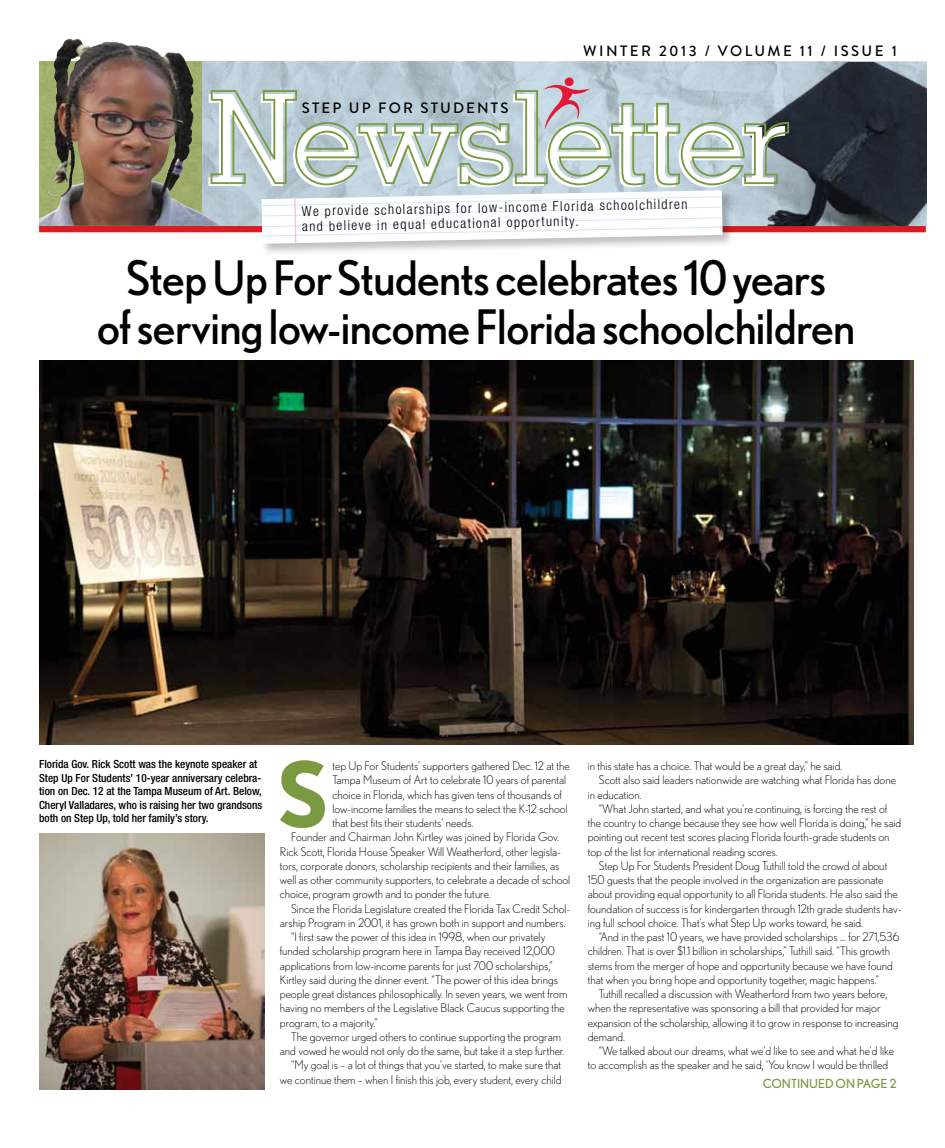
<style>
.page{position:relative;width:945px;height:1148px;background:#fff}
.page>*{position:absolute;margin:0;border:0;box-sizing:border-box;transform-origin:0 0}
.t1{font:500 127.5px "Memphis LT Std";letter-spacing:-.06em;color:#fff}
.t2{font:700 90px "Nobel";color:#7a9a41}
.t3{font:47.5px/48.8px "Nobel";letter-spacing:-.025em;color:#000;text-align:center}
.t4{font:500 15px "Brandon Grotesque";letter-spacing:.155em;color:#000}
.t5{font:300 condensed 13.75px/15.1px "Helvetica Neue LT Std";color:#000}
.t6{font:12.5px "Nobel";color:#7a9a41}
.t7{font:300 11.88px "Nobel";color:#000}
.t8{font:500 condensed 11.25px/13.5px "Helvetica Neue LT Std";color:#000}
</style>
<div class="page">
<img style="left:221px;top:61px;width:706px;height:19px">
<img style="left:741px;top:62px;width:186px;height:164px">
<img style="left:39px;top:39px;width:182px;height:187px">
<div style="left:39px;top:226px;width:887px;height:6px;background:#dd1a21"></div>
<div style="left:260px;top:189px;width:475px;height:67px;background:#000;opacity:.25"></div>
<svg style="left:565px;top:77px;width:9px;height:9px"></svg>
<svg style="left:210px;top:80px;width:580px;height:164px"></svg>
<img style="left:39px;top:360px;width:874px;height:384px">
<img style="left:39px;top:833px;width:225px;height:256px">
<p class="t4" style="left:583px;top:40px;width:315px">WINTER 2013 / VOLUME 11 / ISSUE 1</p>
<h1 class="t1" style="left:205px;top:62px;width:584px">Newsletter</h1>
<p class="t4" style="left:302px;top:97px;width:208px">STEP UP FOR STUDENTS</p>
<p class="t5" style="left:302px;top:203px;width:387px;rotate:-1deg">We provide scholarships for low-income Florida schoolchildren and believe in equal educational opportunity.</p>
<h3 class="t3" style="left:97px;top:253px;width:760px">Step Up For Students celebrates 10 years<br>of serving low-income Florida schoolchildren</h3>
<p class="t8" style="left:39px;top:757px;width:225px">Florida Gov. Rick Scott was the keynote speaker at Step Up For Students’ 10-year anniversary celebra&shy;tion on Dec. 12 at the Tampa Museum of Art. Below, Cheryl Valladares, who is raising her two grandsons both on Step Up, told her family’s story.</p>
<h2 class="t2" style="left:276px;top:741px;width:55px">S</h2>
<p class="t7" style="left:332px;top:759px;width:239px">tep Up For Students’ supporters gathered Dec. 12 at the</p>
<p class="t7" style="left:332px;top:773px;width:235px">Tampa Museum of Art to celebrate 10 years of parental</p>
<p class="t7" style="left:332px;top:787px;width:231px">choice in Florida, which has given tens of thousands of</p>
<p class="t7" style="left:332px;top:801px;width:237px">low-income families the means to select the K-12 school</p>
<p class="t7" style="left:332px;top:816px;width:143px">that best fits their students’ needs.</p>
<p class="t7" style="left:291px;top:830px;width:270px">Founder and Chairman John Kirtley was joined by Florida Gov.</p>
<p class="t7" style="left:280px;top:844px;width:283px">Rick Scott, Florida House Speaker Will Weatherford, other legisla-</p>
<p class="t7" style="left:280px;top:858px;width:281px">tors, corporate donors, scholarship recipients and their families, as</p>
<p class="t7" style="left:280px;top:873px;width:292px">well as other community supporters, to celebrate a decade of school</p>
<p class="t7" style="left:280px;top:887px;width:213px">choice, program growth and to ponder the future.</p>
<p class="t7" style="left:291px;top:901px;width:281px">Since the Florida Legislature created the Florida Tax Credit Schol-</p>
<p class="t7" style="left:280px;top:915px;width:287px">arship Program in 2001, it has grown both in support and numbers.</p>
<p class="t7" style="left:291px;top:930px;width:256px">“I first saw the power of this idea in 1998, when our privately</p>
<p class="t7" style="left:280px;top:944px;width:277px">funded scholarship program here in Tampa Bay received 12,000</p>
<p class="t7" style="left:280px;top:958px;width:274px">applications from low-income parents for just 700 scholarships,”</p>
<p class="t7" style="left:280px;top:972px;width:280px">Kirtley said during the dinner event. “The power of this idea brings</p>
<p class="t7" style="left:280px;top:987px;width:289px">people great distances philosophically. In seven years, we went from</p>
<p class="t7" style="left:280px;top:1001px;width:286px">having no members of the Legislative Black Caucus supporting the</p>
<p class="t7" style="left:280px;top:1015px;width:99px">program, to a majority.”</p>
<p class="t7" style="left:291px;top:1029px;width:271px">The governor urged others to continue supporting the program</p>
<p class="t7" style="left:280px;top:1044px;width:286px">and vowed he would not only do the same, but take it a step further.</p>
<p class="t7" style="left:291px;top:1058px;width:271px">“My goal is – a lot of things that you’ve started, to make sure that</p>
<p class="t7" style="left:280px;top:1072px;width:283px">we continue them – when I finish this job, every student, every child</p>
<p class="t7" style="left:588px;top:759px;width:256px">in this state has a choice. That would be a great day,” he said.</p>
<p class="t7" style="left:599px;top:773px;width:299px">Scott also said leaders nationwide are watching what Florida has done</p>
<p class="t7" style="left:588px;top:787px;width:56px">in education.</p>
<p class="t7" style="left:599px;top:801px;width:290px">“What John started, and what you’re continuing, is forcing the rest of</p>
<p class="t7" style="left:588px;top:816px;width:315px">the country to change because they see how well Florida is doing,” he said</p>
<p class="t7" style="left:588px;top:830px;width:303px">pointing out recent test scores placing Florida fourth-grade students on</p>
<p class="t7" style="left:588px;top:844px;width:192px">top of the list for international reading scores.</p>
<p class="t7" style="left:599px;top:858px;width:290px">Step Up For Students President Doug Tuthill told the crowd of about</p>
<p class="t7" style="left:588px;top:873px;width:297px">150 guests that the people involved in the organization are passionate</p>
<p class="t7" style="left:588px;top:887px;width:311px">about providing equal opportunity to all Florida students. He also said the</p>
<p class="t7" style="left:588px;top:901px;width:316px">foundation of success is for kindergarten through 12th grade students hav-</p>
<p class="t7" style="left:588px;top:915px;width:277px">ing full school choice. That’s what Step Up works toward, he said.</p>
<p class="t7" style="left:599px;top:930px;width:302px">“And in the past 10 years, we have provided scholarships … for 271,536</p>
<p class="t7" style="left:588px;top:944px;width:304px">children. That is over $1.1 billion in scholarships,” Tuthill said. “This growth</p>
<p class="t7" style="left:588px;top:958px;width:307px">stems from the merger of hope and opportunity because we have found</p>
<p class="t7" style="left:588px;top:972px;width:293px">that when you bring hope and opportunity together, magic happens.”</p>
<p class="t7" style="left:599px;top:987px;width:290px">Tuthill recalled a discussion with Weatherford from two years before,</p>
<p class="t7" style="left:588px;top:1001px;width:294px">when the representative was sponsoring a bill that provided for major</p>
<p class="t7" style="left:588px;top:1015px;width:312px">expansion of the scholarship, allowing it to grow in response to increasing</p>
<p class="t7" style="left:588px;top:1029px;width:39px">demand.</p>
<p class="t7" style="left:599px;top:1044px;width:297px">“We talked about our dreams, what we’d like to see and what he’d like</p>
<p class="t7" style="left:588px;top:1058px;width:302px">to accomplish as the speaker and he said, ‘You know I would be thrilled</p>
<p class="t6" style="left:763px;top:1076px;width:135px">CONTINUED ON PAGE 2</p>
</div>
